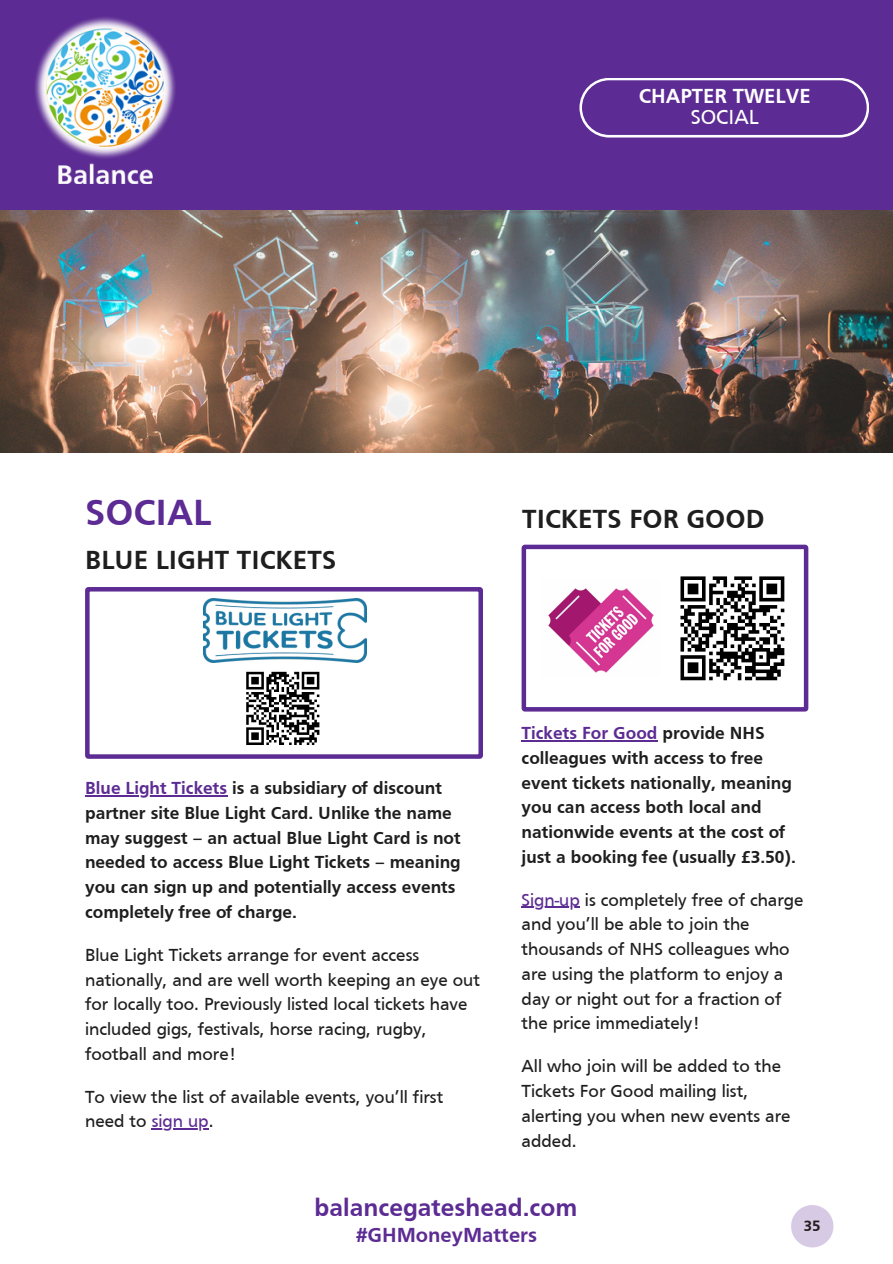
<style>
.page{position:relative;width:893px;height:1264px;background:#fff}
.page>*{position:absolute;margin:0;border:0;box-sizing:border-box;transform-origin:0 0}
.t1{font:700 37.5px "Frutiger";color:#5c2b93}
.t2{font:700 27px "Frutiger";color:#1e1e1e}
.t3{font:700 25.5px "Frutiger";color:#5c2b93}
.t4{font:700 21px "Frutiger";color:#5c2b93}
.t5{font:700 21px "Frutiger";color:#fff}
.t6{font:21px "Frutiger";color:#fff}
.t7{font:18px/24.8px "Frutiger";color:#1e1e1e}
.t8{font:700 18px/24.8px "Frutiger";color:#1e1e1e}
.t9{font:700 15.45px "Frutiger";color:#231f20}
.s1{color:#5c2b93}
</style>
<div class="page">
<div style="left:1px;top:0;width:891px;height:453px;background:#5c2b93"></div>
<img style="left:1px;top:211px;width:891px;height:242px">
<img style="left:35px;top:17px;width:141px;height:167px">
<svg style="left:579px;top:78px;width:290px;height:59px"></svg>
<svg style="left:85px;top:587px;width:397px;height:171px"></svg>
<img style="left:204px;top:598px;width:162px;height:64px">
<svg style="left:791px;top:1205px;width:42px;height:42px"></svg>
<div style="left:241px;top:666px;width:83px;height:84px;background:#fff"></div>
<svg style="left:246px;top:671px;width:74px;height:74px"></svg>
<svg style="left:521px;top:544px;width:287px;height:167px"></svg>
<hr style="left:85px;top:795px;width:142px;height:1px;background:#5c2b93">
<hr style="left:152px;top:1128px;width:57px;height:1px;background:#5c2b93">
<hr style="left:521px;top:740px;width:136px;height:1px;background:#5c2b93">
<hr style="left:521px;top:906px;width:59px;height:1px;background:#5c2b93">
<p class="t5" style="left:638px;top:87px;width:173px">CHAPTER TWELVE</p>
<p class="t6" style="left:690px;top:109px;width:69px">SOCIAL</p>
<p class="t1" style="left:85px;top:498px;width:128px">SOCIAL</p>
<p class="t2" style="left:85px;top:549px;width:253px">BLUE LIGHT TICKETS</p>
<p class="t2" style="left:522px;top:509px;width:244px">TICKETS FOR GOOD</p>
<p class="t8" style="left:85px;top:777px;width:377px"><span class="s1">Blue Light Tickets</span> is a subsidiary of discount partner site Blue Light Card. Unlike the name may suggest – an actual Blue Light Card is not needed to access Blue Light Tickets – meaning you can sign up and potentially access events completely free of charge.</p>
<p class="t7" style="left:85px;top:943px;width:396px">Blue Light Tickets arrange for event access nationally, and are well worth keeping an eye out for locally too. Previously listed local tickets have included gigs, festivals, horse racing, rugby, football and more!</p>
<p class="t7" style="left:85px;top:1085px;width:360px">To view the list of available events, you’ll first need to <span class="s1">sign up</span>.</p>
<p class="t8" style="left:521px;top:722px;width:276px"><span class="s1">Tickets For Good</span> provide NHS colleagues with access to free event tickets nationally, meaning you can access both local and nationwide events at the cost of just a booking fee (usually £3.50).</p>
<p class="t7" style="left:521px;top:888px;width:283px"><span class="s1">Sign-up</span> is completely free of charge and you’ll be able to join the thousands of NHS colleagues who are using the platform to enjoy a day or night out for a fraction of the price immediately!</p>
<p class="t7" style="left:521px;top:1055px;width:270px">All who join will be added to the<br>Tickets For Good mailing list, alerting you when new events are added.</p>
<p class="t3" style="left:314px;top:1197px;width:264px">balancegateshead.com</p>
<p class="t4" style="left:356px;top:1226px;width:182px">#GHMoneyMatters</p>
<p class="t9" style="left:803px;top:1219px;width:18px">35</p>
</div>
